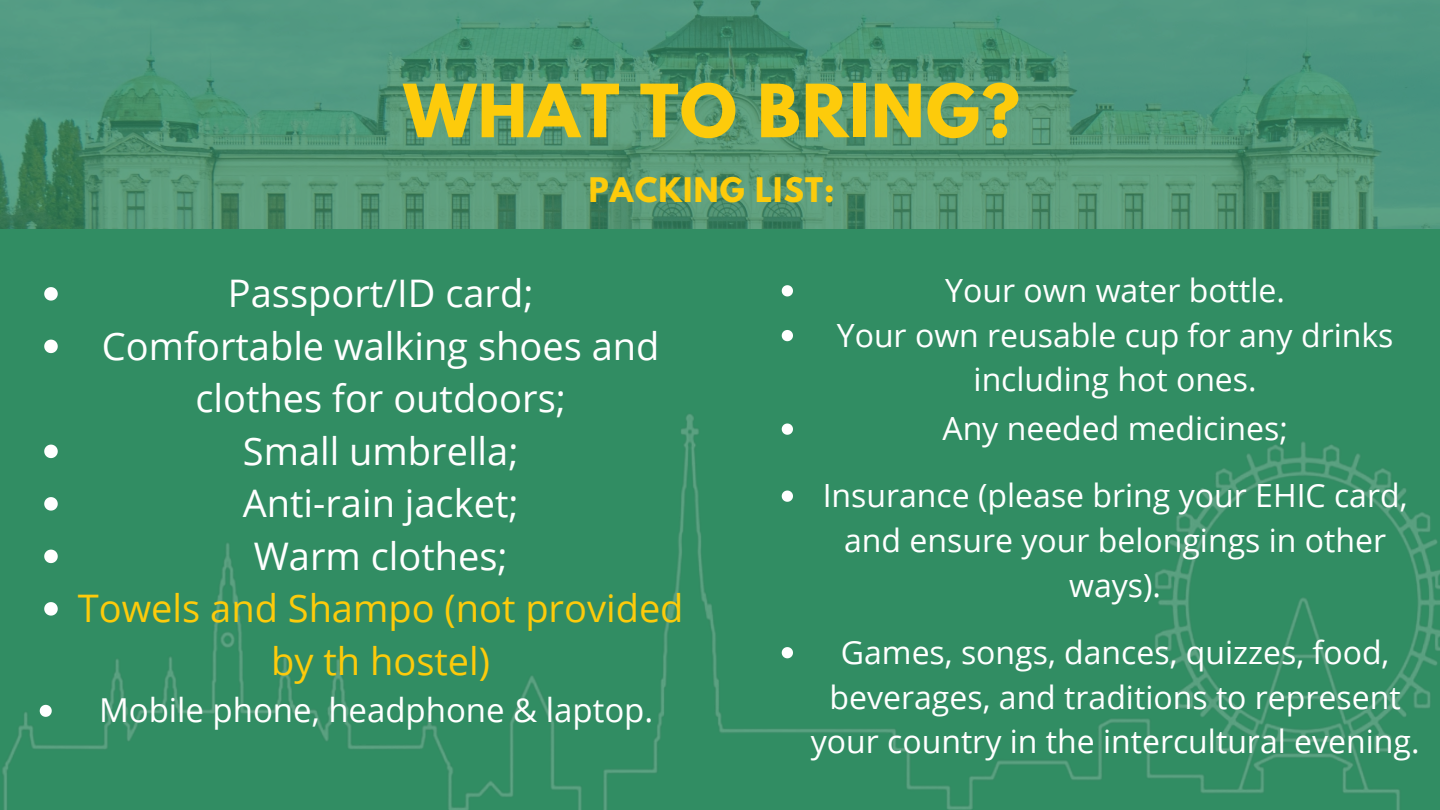
<style>
.page{position:relative;width:1440px;height:810px;background:#318d63}
.page>*{position:absolute;margin:0;border:0;box-sizing:border-box;transform-origin:0 0}
.t1{font:700 65px "League Spartan";letter-spacing:.02em;color:#fdcb0b}
.t2{font:38px/52.5px "Open Sans";color:#fff;text-align:center}
.t3{font:38px/52.5px "Open Sans";color:#fdcb0b;text-align:center}
.t4{font:33px "Open Sans";color:#fff}
.t5{font:32px/44.8px "Open Sans";color:#fff;text-align:center}
.t6{font:700 30px "League Spartan";letter-spacing:.04em;color:#fdcb0b}
</style>
<div class="page">
<img style="left:0;top:0;width:1440px;height:228px">
<img style="left:2px;top:414px;width:1438px;height:396px">
<svg style="left:44px;top:287px;width:14px;height:14px"></svg>
<svg style="left:44px;top:340px;width:14px;height:13px"></svg>
<svg style="left:44px;top:445px;width:14px;height:13px"></svg>
<svg style="left:44px;top:497px;width:14px;height:14px"></svg>
<svg style="left:44px;top:550px;width:14px;height:13px"></svg>
<svg style="left:44px;top:602px;width:14px;height:14px"></svg>
<svg style="left:40px;top:705px;width:12px;height:12px"></svg>
<svg style="left:782px;top:285px;width:11px;height:11px"></svg>
<svg style="left:782px;top:330px;width:11px;height:11px"></svg>
<svg style="left:782px;top:424px;width:11px;height:11px"></svg>
<svg style="left:782px;top:491px;width:11px;height:11px"></svg>
<svg style="left:782px;top:647px;width:11px;height:11px"></svg>
<p class="t1" style="left:404px;top:79px;width:618px">WHAT TO BRING?</p>
<h1 class="t6" style="left:589px;top:175px;width:247px">PACKING LIST:</h1>
<h3 class="t2" style="left:228px;top:266px;width:307px">Passport/ID card;</h3>
<p class="t2" style="left:102px;top:319px;width:559px">Comfortable walking shoes and clothes for outdoors;</p>
<p class="t2" style="left:243px;top:424px;width:277px">Small umbrella;</p>
<p class="t2" style="left:243px;top:476px;width:277px">Anti-rain jacket;</p>
<p class="t2" style="left:254px;top:529px;width:255px">Warm clothes;</p>
<p class="t3" style="left:78px;top:581px;width:607px">Towels and Shampo (not provided by th hostel)</p>
<p class="t4" style="left:99px;top:687px;width:556px">Mobile phone, headphone &amp; laptop.</p>
<p class="t5" style="left:945px;top:267px;width:341px">Your own water bottle.</p>
<p class="t5" style="left:837px;top:312px;width:558px">Your own reusable cup for any drinks including hot ones.</p>
<p class="t5" style="left:942px;top:405px;width:347px">Any needed medicines;</p>
<p class="t5" style="left:823px;top:472px;width:586px">Insurance (please bring your EHIC card, and ensure your belongings in other ways).</p>
<p class="t5" style="left:811px;top:629px;width:610px">Games, songs, dances, quizzes, food, beverages, and traditions to represent your country in the intercultural evening.</p>
</div>
